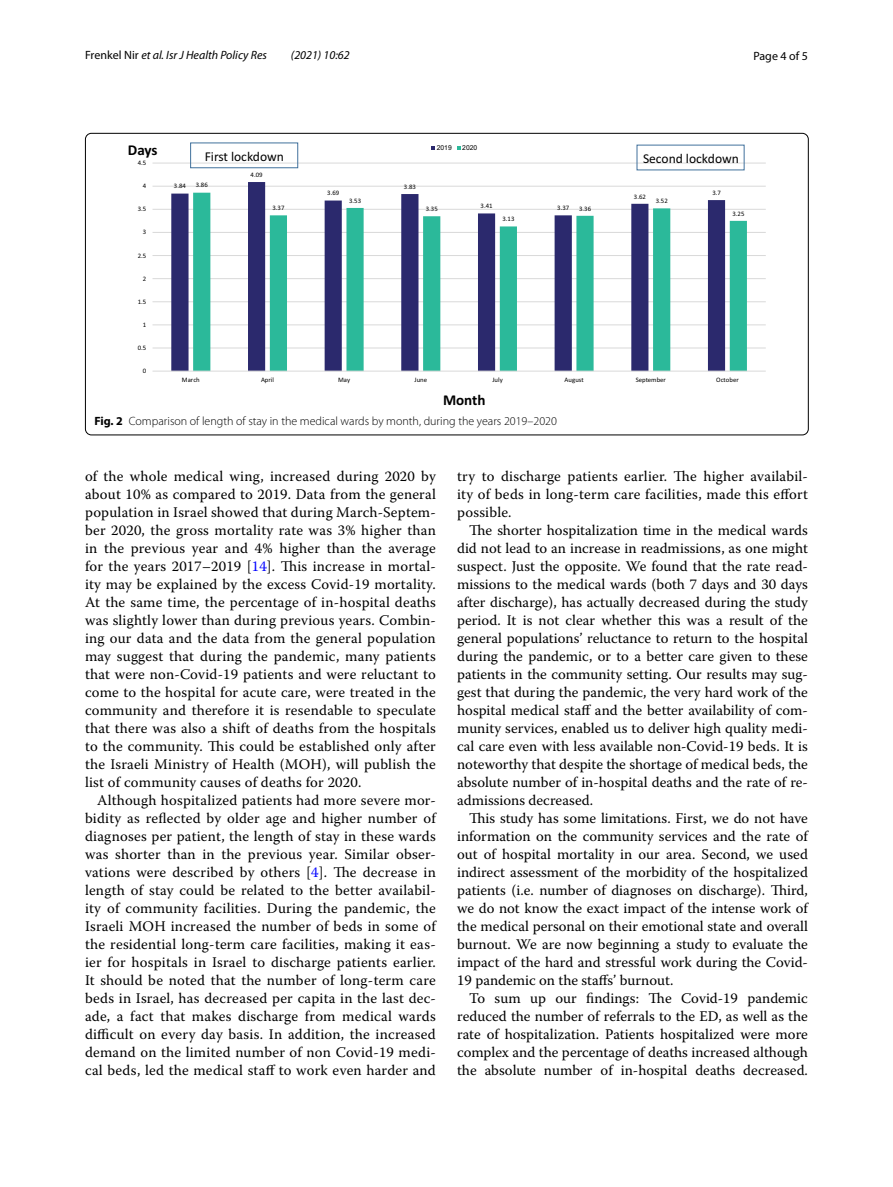
<style>
.page{position:relative;width:893px;height:1187px;background:#fff}
.page>*{position:absolute;margin:0;border:0;box-sizing:border-box;transform-origin:0 0}
.t1{font:15px "Calibri Bold 2";letter-spacing:-.005em;color:#000}
.t2{font:14.7px/18px "Warnock Pro";letter-spacing:.01em;color:#000;text-align:justify}
.t3{font:13.5px "Calibri 2";letter-spacing:-.005em;color:#000}
.t4{font:300 12px "Myriad Pro";color:#000}
.t5{font:italic 12px "Myriad Pro";color:#000}
.t6{font:12px "Myriad Pro";color:#000}
.t7{font:6.75px "Calibri 2";color:#000}
.t8{font:6.75px "Arial MT2";letter-spacing:.005em;color:#000}
.s1{font-style:normal}
.s2{font-weight:700}
.s3{color:#00f}
</style>
<div class="page">
<hr style="left:153px;top:348px;width:613px;height:1px;background:#d9d9d9">
<hr style="left:153px;top:324px;width:613px;height:1px;background:#d9d9d9">
<hr style="left:153px;top:301px;width:613px;height:1px;background:#d9d9d9">
<hr style="left:153px;top:278px;width:613px;height:1px;background:#d9d9d9">
<hr style="left:153px;top:255px;width:613px;height:1px;background:#d9d9d9">
<hr style="left:153px;top:232px;width:613px;height:1px;background:#d9d9d9">
<hr style="left:153px;top:209px;width:613px;height:1px;background:#d9d9d9">
<hr style="left:153px;top:186px;width:613px;height:1px;background:#d9d9d9">
<hr style="left:153px;top:163px;width:613px;height:1px;background:#d9d9d9">
<svg style="left:171px;top:182px;width:554px;height:189px"></svg>
<svg style="left:193px;top:193px;width:554px;height:178px"></svg>
<hr style="left:153px;top:371px;width:613px;height:1px;background:#d9d9d9">
<svg style="left:431px;top:147px;width:4px;height:3px"></svg>
<svg style="left:457px;top:147px;width:4px;height:3px"></svg>
<div style="left:190px;top:142px;width:108px;height:26px;border:1px solid #41719c"></div>
<p class="t5" style="left:85px;top:48px;width:183px"><span class="s1">Frenkel Nir</span> et al. Isr J Health Policy Res</p>
<p class="t5" style="left:291px;top:48px;width:60px">(2021) 10:62</p>
<p class="t6" style="left:753px;top:48px;width:56px">Page 4 of 5</p>
<p class="t1" style="left:128px;top:140px;width:31px">Days</p>
<p class="t3" style="left:205px;top:148px;width:81px">First lockdown</p>
<p class="t3" style="left:643px;top:150px;width:97px">Second lockdown</p>
<p class="t8" style="left:437px;top:143px;width:17px">2019</p>
<p class="t8" style="left:462px;top:143px;width:17px">2020</p>
<p class="t7" style="left:138px;top:158px;width:10px">4.5</p>
<p class="t7" style="left:143px;top:182px;width:5px">4</p>
<p class="t7" style="left:138px;top:205px;width:10px">3.5</p>
<p class="t7" style="left:143px;top:228px;width:5px">3</p>
<p class="t7" style="left:138px;top:251px;width:10px">2.5</p>
<p class="t7" style="left:143px;top:274px;width:5px">2</p>
<p class="t7" style="left:138px;top:297px;width:10px">1.5</p>
<p class="t7" style="left:143px;top:320px;width:5px">1</p>
<p class="t7" style="left:138px;top:343px;width:10px">0.5</p>
<p class="t7" style="left:143px;top:366px;width:5px">0</p>
<p class="t7" style="left:174px;top:182px;width:14px">3.84</p>
<p class="t7" style="left:196px;top:181px;width:14px">3.86</p>
<p class="t7" style="left:251px;top:170px;width:14px">4.09</p>
<p class="t7" style="left:272px;top:203px;width:14px">3.37</p>
<p class="t7" style="left:327px;top:189px;width:14px">3.69</p>
<p class="t7" style="left:349px;top:196px;width:14px">3.53</p>
<p class="t7" style="left:404px;top:182px;width:14px">3.83</p>
<p class="t7" style="left:426px;top:204px;width:14px">3.35</p>
<p class="t7" style="left:481px;top:202px;width:14px">3.41</p>
<p class="t7" style="left:557px;top:203px;width:14px">3.37</p>
<p class="t7" style="left:502px;top:215px;width:14px">3.13</p>
<p class="t7" style="left:579px;top:204px;width:14px">3.36</p>
<p class="t7" style="left:634px;top:192px;width:14px">3.62</p>
<p class="t7" style="left:656px;top:197px;width:14px">3.52</p>
<p class="t7" style="left:712px;top:188px;width:10px">3.7</p>
<p class="t7" style="left:732px;top:209px;width:14px">3.25</p>
<p class="t7" style="left:182px;top:375px;width:19px">March</p>
<p class="t7" style="left:261px;top:375px;width:14px">April</p>
<p class="t7" style="left:338px;top:375px;width:14px">May</p>
<p class="t7" style="left:415px;top:375px;width:14px">June</p>
<p class="t7" style="left:492px;top:375px;width:12px">July</p>
<p class="t7" style="left:565px;top:375px;width:21px">August</p>
<p class="t7" style="left:636px;top:375px;width:32px">September</p>
<p class="t7" style="left:716px;top:375px;width:24px">October</p>
<p class="t1" style="left:443px;top:390px;width:44px">Month</p>
<p class="t4" style="left:94px;top:414px;width:464px"><span class="s2">Fig. 2</span> Comparison of length of stay in the medical wards by month, during the years 2019–2020</p>
<p class="t2" style="left:85px;top:466px;width:352px">of the whole medical wing, increased during 2020 by about 10% as compared to 2019. Data from the general population in Israel showed that during March-Septem&shy;ber 2020, the gross mortality rate was 3% higher than in the previous year and 4% higher than the average for the years 2017–2019 [<span class="s3">14</span>]. This increase in mortal&shy;ity may be explained by the excess Covid-19 mortality.<br>At the same time, the percentage of in-hospital deaths was slightly lower than during previous years. Combin&shy;ing our data and the data from the general population may suggest that during the pandemic, many patients that were non-Covid-19 patients and were reluctant to come to the hospital for acute care, were treated in the community and therefore it is resendable to speculate that there was also a shift of deaths from the hospitals to the community. This could be established only after the Israeli Ministry of Health (MOH), will publish the list of community causes of deaths for 2020.</p>
<p class="t2" style="left:85px;top:790px;width:352px;text-indent:12px">Although hospitalized patients had more severe mor&shy;bidity as reflected by older age and higher number of diagnoses per patient, the length of stay in these wards was shorter than in the previous year. Similar obser&shy;vations were described by others [<span class="s3">4</span>]. The decrease in length of stay could be related to the better availabil&shy;ity of community facilities. During the pandemic, the Israeli MOH increased the number of beds in some of the residential long-term care facilities, making it eas&shy;ier for hospitals in Israel to discharge patients earlier.<br>It should be noted that the number of long-term care beds in Israel, has decreased per capita in the last dec&shy;ade, a fact that makes discharge from medical wards difficult on every day basis. In addition, the increased demand on the limited number of non Covid-19 medi&shy;cal beds, led the medical staff to work even harder and</p>
<p class="t2" style="left:457px;top:466px;width:352px">try to discharge patients earlier. The higher availabil&shy;ity of beds in long-term care facilities, made this effort possible.</p>
<p class="t2" style="left:457px;top:520px;width:352px;text-indent:12px">The shorter hospitalization time in the medical wards did not lead to an increase in readmissions, as one might suspect. Just the opposite. We found that the rate read&shy;missions to the medical wards (both 7 days and 30 days after discharge), has actually decreased during the study period. It is not clear whether this was a result of the general populations’ reluctance to return to the hospital during the pandemic, or to a better care given to these patients in the community setting. Our results may sug&shy;gest that during the pandemic, the very hard work of the hospital medical staff and the better availability of com&shy;munity services, enabled us to deliver high quality medi&shy;cal care even with less available non-Covid-19 beds. It is noteworthy that despite the shortage of medical beds, the absolute number of in-hospital deaths and the rate of re&shy;admissions decreased.</p>
<p class="t2" style="left:457px;top:808px;width:352px;text-indent:12px">This study has some limitations. First, we do not have information on the community services and the rate of out of hospital mortality in our area. Second, we used indirect assessment of the morbidity of the hospitalized patients (i.e. number of diagnoses on discharge). Third, we do not know the exact impact of the intense work of the medical personal on their emotional state and overall burnout. We are now beginning a study to evaluate the impact of the hard and stressful work during the Covid-19 pandemic on the staffs’ burnout.</p>
<p class="t2" style="left:457px;top:988px;width:352px;text-indent:12px">To sum up our findings: The Covid-19 pandemic reduced the number of referrals to the ED, as well as the rate of hospitalization. Patients hospitalized were more complex and the percentage of deaths increased although the absolute number of in-hospital deaths decreased.</p>
</div>
